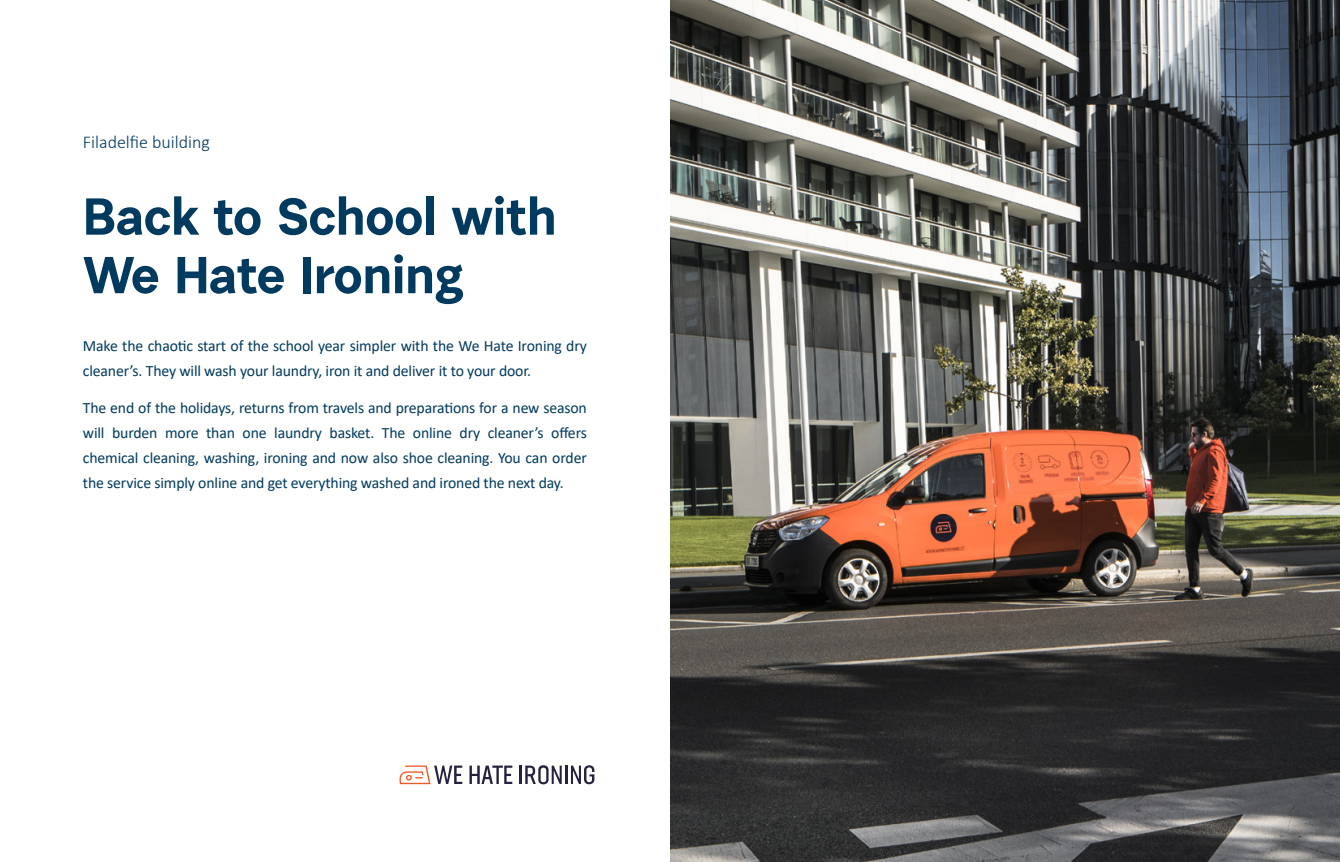
<style>
.page{position:relative;width:1340px;height:862px;background:#fff}
.page>*{position:absolute;margin:0;border:0;box-sizing:border-box;transform-origin:0 0}
.t1{font:700 51.75px/58.5px "Urban Grotesk Re Bo";letter-spacing:-.01em;color:#003a5e}
.t2{font:300 18px "Calibri";color:#003a5e}
.t3{font:15.75px/24.8px "Calibri";letter-spacing:-.01em;color:#003a5e}
</style>
<div class="page">
<svg style="left:469px;top:765px;width:43px;height:18px"></svg>
<hr style="left:519px;top:765px;width:3px;height:18px;background:#262140">
<svg style="left:525px;top:765px;width:69px;height:19px"></svg>
<svg style="left:399px;top:765px;width:63px;height:18px"></svg>
<img style="left:670px;top:0;width:669px;height:861px">
<p class="t2" style="left:83px;top:130px;width:129px">Filadelfie building</p>
<h1 class="t1" style="left:83px;top:186px;width:475px">Back to School with<br>We Hate Ironing</h1>
<p class="t3" style="left:83px;top:333px;width:505px">Make the chaotic start of the school year simpler with the We Hate Ironing dry cleaner’s. They will wash your laundry, iron it and deliver it to your door.</p>
<p class="t3" style="left:83px;top:395px;width:505px;text-align:justify">The end of the holidays, returns from travels and preparations for a new season will burden more than one laundry basket. The online dry cleaner’s offers chemical cleaning, washing, ironing and now also shoe cleaning. You can order the service simply online and get everything washed and ironed the next day.</p>
</div>
